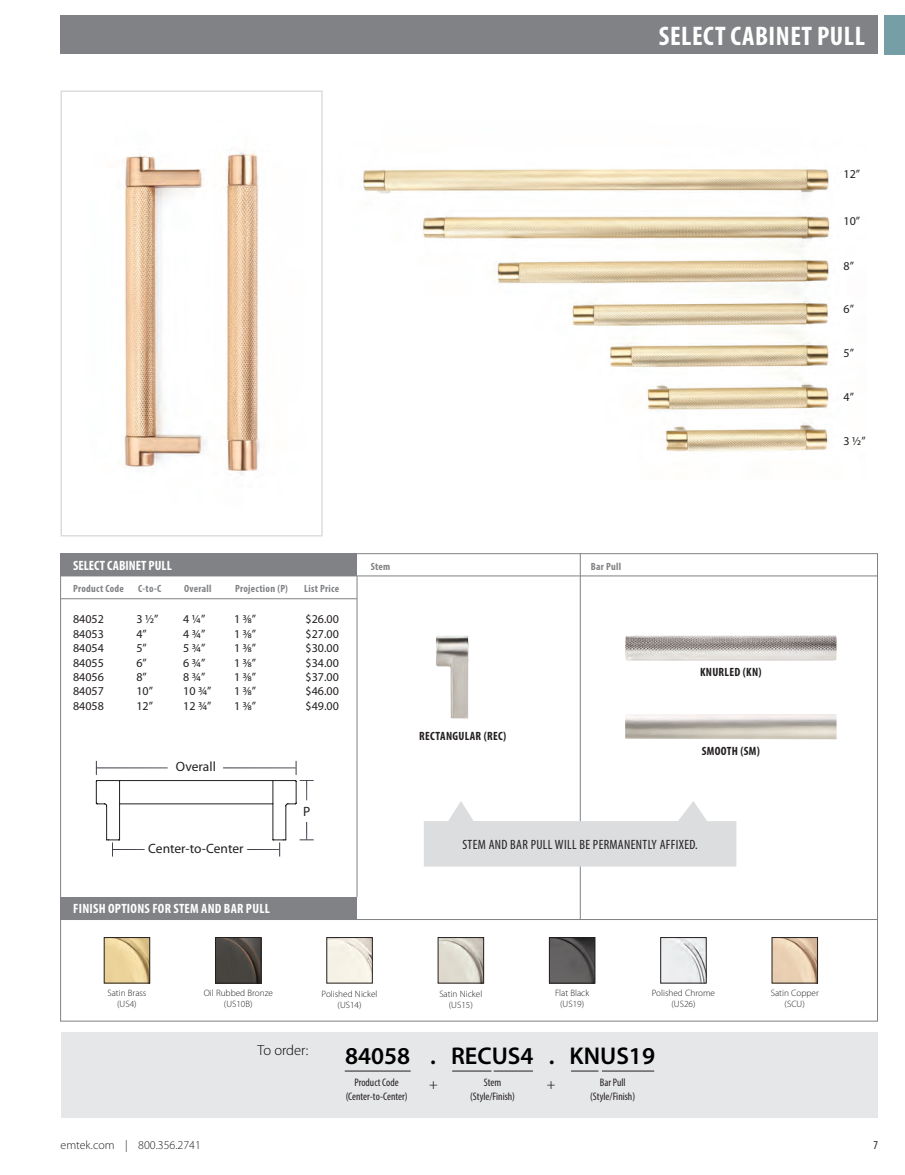
<style>
.page{position:relative;width:905px;height:1175px;background:#fff}
.page>*{position:absolute;margin:0;border:0;box-sizing:border-box;transform-origin:0 0}
.t1{font:700 condensed 27px "Myriad Pro";letter-spacing:.02em;color:#fff}
.t2{font:600 24.3px "Myriad Pro";color:#000}
.t3{font:300 14.55px "Myriad Pro";color:#000}
.t4{font:condensed 13.5px "Myriad Pro";letter-spacing:.025em;color:#231f20}
.t5{font:700 condensed 13.5px "Myriad Pro";letter-spacing:.02em;color:#fff}
.t6{font:13.5px "Myriad Pro";letter-spacing:-.005em;color:#231f20}
.t7{font:700 condensed 13.5px "Myriad Pro";color:#fff}
.t8{font:12px "Myriad Pro";color:#231f20}
.t9{font:700 condensed 12px "Myriad Pro";letter-spacing:.025em;color:#231f20}
.t10{font:300 12px "Myriad Pro";color:#231f20}
.t11{font:condensed 12px "Myriad Pro";color:#231f20}
.t12{font:condensed 10.95px "Myriad Pro";color:#231f20}
.t13{font:700 condensed 10.5px "Myriad Pro";letter-spacing:.025em;color:#808285}
.t14{font:300 9.3px/11.1px "Myriad Pro";color:#231f20;text-align:center}
</style>
<div class="page">
<div style="left:60px;top:15px;width:818px;height:39px;background:#808285"></div>
<div style="left:884px;top:15px;width:20px;height:39px;background:#759ea6"></div>
<img style="left:662px;top:939px;width:42px;height:42px">
<div style="left:660px;top:937px;width:46px;height:46px;border:1px solid #231f20"></div>
<img style="left:106px;top:939px;width:42px;height:42px">
<div style="left:104px;top:937px;width:46px;height:46px;border:1px solid #231f20"></div>
<img style="left:773px;top:939px;width:42px;height:42px">
<img style="left:361px;top:169px;width:470px;height:283px">
<img style="left:123px;top:150px;width:137px;height:325px">
<div style="left:60px;top:90px;width:263px;height:446px;border:2px solid #dcdddf"></div>
<div style="left:60px;top:553px;width:297px;height:23px;background:#808285"></div>
<div style="left:60px;top:897px;width:297px;height:22px;background:#808285"></div>
<hr style="left:357px;top:576px;width:1px;height:321px;background:#808285">
<hr style="left:580px;top:553px;width:1px;height:366px;background:#808285">
<hr style="left:61px;top:598px;width:296px;height:1px;background:#808285">
<hr style="left:61px;top:575px;width:816px;height:1px;background:#808285">
<hr style="left:61px;top:919px;width:816px;height:1px;background:#808285">
<hr style="left:120px;top:803px;width:152px;height:1px;background:#231f20">
<hr style="left:120px;top:780px;width:152px;height:1px;background:#231f20">
<svg style="left:96px;top:761px;width:24px;height:95px"></svg>
<hr style="left:112px;top:849px;width:33px;height:1px;background:#fff">
<hr style="left:96px;top:767px;width:72px;height:1px;background:#fff">
<svg style="left:272px;top:761px;width:42px;height:95px"></svg>
<svg style="left:424px;top:801px;width:312px;height:65px"></svg>
<img style="left:551px;top:939px;width:42px;height:42px">
<div style="left:549px;top:937px;width:46px;height:46px;border:1px solid #231f20"></div>
<img style="left:217px;top:939px;width:42px;height:42px">
<div style="left:215px;top:937px;width:46px;height:46px;border:1px solid #231f20"></div>
<img style="left:440px;top:939px;width:42px;height:42px">
<div style="left:438px;top:937px;width:46px;height:46px;border:1px solid #231f20"></div>
<img style="left:328px;top:939px;width:42px;height:42px">
<div style="left:326px;top:937px;width:46px;height:46px;border:1px solid #231f20"></div>
<div style="left:61px;top:1031px;width:816px;height:86px;background:#e6e7e9"></div>
<hr style="left:345px;top:1070px;width:65px;height:1px;background:#231f20">
<hr style="left:452px;top:1070px;width:39px;height:1px;background:#231f20">
<svg style="left:571px;top:1070px;width:27px;height:1px"></svg>
<hr style="left:493px;top:1070px;width:40px;height:1px;background:#231f20">
<hr style="left:602px;top:1070px;width:52px;height:1px;background:#231f20">
<img style="left:625px;top:635px;width:211px;height:25px">
<img style="left:436px;top:635px;width:32px;height:83px">
<p class="t1" style="left:658px;top:19px;width:208px">SELECT CABINET PULL</p>
<p class="t8" style="left:843px;top:167px;width:18px">12”</p>
<p class="t8" style="left:843px;top:214px;width:18px">10”</p>
<p class="t8" style="left:843px;top:259px;width:12px">8”</p>
<p class="t8" style="left:843px;top:302px;width:12px">6”</p>
<p class="t8" style="left:843px;top:346px;width:12px">5”</p>
<p class="t8" style="left:843px;top:390px;width:12px">4”</p>
<p class="t8" style="left:843px;top:434px;width:24px">3 1/2”</p>
<p class="t7" style="left:73px;top:557px;width:100px">SELECT CABINET PULL</p>
<p class="t13" style="left:73px;top:581px;width:52px">Product Code</p>
<p class="t13" style="left:138px;top:581px;width:25px">C-to-C</p>
<p class="t13" style="left:184px;top:581px;width:29px">Overall</p>
<p class="t13" style="left:235px;top:581px;width:54px">Projection (P)</p>
<p class="t13" style="left:304px;top:581px;width:37px">List Price</p>
<p class="t8" style="left:73px;top:612px;width:32px">84052</p>
<p class="t8" style="left:73px;top:626px;width:32px">84053</p>
<p class="t8" style="left:73px;top:641px;width:32px">84054</p>
<p class="t8" style="left:73px;top:655px;width:32px">84055</p>
<p class="t8" style="left:73px;top:669px;width:32px">84056</p>
<p class="t8" style="left:73px;top:684px;width:32px">84057</p>
<p class="t8" style="left:73px;top:698px;width:32px">84058</p>
<p class="t8" style="left:136px;top:612px;width:24px">3 1/2”</p>
<p class="t8" style="left:136px;top:626px;width:12px">4”</p>
<p class="t8" style="left:136px;top:641px;width:12px">5”</p>
<p class="t8" style="left:136px;top:655px;width:12px">6”</p>
<p class="t8" style="left:136px;top:669px;width:12px">8”</p>
<p class="t8" style="left:136px;top:684px;width:18px">10”</p>
<p class="t8" style="left:136px;top:698px;width:18px">12”</p>
<p class="t8" style="left:183px;top:612px;width:24px">4 1/4”</p>
<p class="t8" style="left:183px;top:626px;width:24px">4 3/4”</p>
<p class="t8" style="left:183px;top:641px;width:24px">5 3/4”</p>
<p class="t8" style="left:183px;top:655px;width:24px">6 3/4”</p>
<p class="t8" style="left:183px;top:669px;width:24px">8 3/4”</p>
<p class="t8" style="left:183px;top:684px;width:30px">10 3/4”</p>
<p class="t8" style="left:183px;top:698px;width:30px">12 3/4”</p>
<p class="t8" style="left:234px;top:612px;width:23px">1 3/8”</p>
<p class="t8" style="left:234px;top:626px;width:23px">1 3/8”</p>
<p class="t8" style="left:234px;top:641px;width:23px">1 3/8”</p>
<p class="t8" style="left:234px;top:655px;width:23px">1 3/8”</p>
<p class="t8" style="left:234px;top:669px;width:23px">1 3/8”</p>
<p class="t8" style="left:234px;top:684px;width:23px">1 3/8”</p>
<p class="t8" style="left:234px;top:698px;width:23px">1 3/8”</p>
<p class="t6" style="left:176px;top:758px;width:41px">Overall</p>
<p class="t6" style="left:148px;top:839px;width:97px">Center-to-Center</p>
<p class="t5" style="left:73px;top:900px;width:198px">FINISH OPTIONS FOR STEM AND BAR PULL</p>
<p class="t8" style="left:305px;top:612px;width:35px">$26.00</p>
<p class="t8" style="left:305px;top:626px;width:35px">$27.00</p>
<p class="t8" style="left:305px;top:641px;width:35px">$30.00</p>
<p class="t8" style="left:305px;top:655px;width:35px">$34.00</p>
<p class="t8" style="left:305px;top:669px;width:35px">$37.00</p>
<p class="t8" style="left:305px;top:684px;width:35px">$46.00</p>
<p class="t8" style="left:305px;top:698px;width:35px">$49.00</p>
<p class="t6" style="left:303px;top:803px;width:9px">P</p>
<p class="t13" style="left:371px;top:560px;width:21px">Stem</p>
<p class="t13" style="left:591px;top:560px;width:32px">Bar Pull</p>
<p class="t9" style="left:419px;top:728px;width:89px">RECTANGULAR (REC)</p>
<p class="t9" style="left:700px;top:664px;width:63px">KNURLED (KN)</p>
<p class="t9" style="left:701px;top:743px;width:60px">SMOOTH (SM)</p>
<p class="t4" style="left:462px;top:836px;width:237px">STEM AND BAR PULL WILL BE PERMANENTLY AFFIXED.</p>
<p class="t14" style="left:107px;top:986px;width:40px">Satin Brass</p>
<p class="t14" style="left:117px;top:997px;width:21px">(US4)</p>
<p class="t14" style="left:204px;top:986px;width:71px">Oil Rubbed Bronze</p>
<p class="t14" style="left:224px;top:997px;width:30px">(US10B)</p>
<p class="t3" style="left:257px;top:1041px;width:52px">To order:</p>
<p class="t14" style="left:555px;top:986px;width:36px">Flat Black</p>
<p class="t14" style="left:560px;top:997px;width:25px">(US19)</p>
<p class="t14" style="left:652px;top:986px;width:65px">Polished Chrome</p>
<p class="t14" style="left:671px;top:997px;width:25px">(US26)</p>
<p class="t14" style="left:321px;top:987px;width:57px">Polished Nickel (US14)</p>
<p class="t2" style="left:345px;top:1040px;width:311px">84058 . RECUS4 . KNUS19</p>
<p class="t12" style="left:354px;top:1076px;width:46px">Product Code</p>
<p class="t12" style="left:346px;top:1089px;width:63px">(Center-to-Center)</p>
<p class="t14" style="left:439px;top:988px;width:44px">Satin Nickel</p>
<p class="t14" style="left:449px;top:999px;width:25px">(US15)</p>
<p class="t12" style="left:599px;top:1076px;width:27px">Bar Pull</p>
<p class="t12" style="left:590px;top:1089px;width:46px">(Style/Finish)</p>
<p class="t12" style="left:484px;top:1076px;width:19px">Stem</p>
<p class="t12" style="left:470px;top:1089px;width:46px">(Style/Finish)</p>
<p class="t3" style="left:429px;top:1075px;width:10px">+</p>
<p class="t3" style="left:547px;top:1075px;width:10px">+</p>
<p class="t14" style="left:770px;top:986px;width:49px">Satin Copper</p>
<p class="t14" style="left:784px;top:997px;width:22px">(SCU)</p>
<p class="t10" style="left:60px;top:1138px;width:142px">emtek.com | 800.356.2741</p>
<p class="t11" style="left:873px;top:1138px;width:6px">7</p>
</div>
